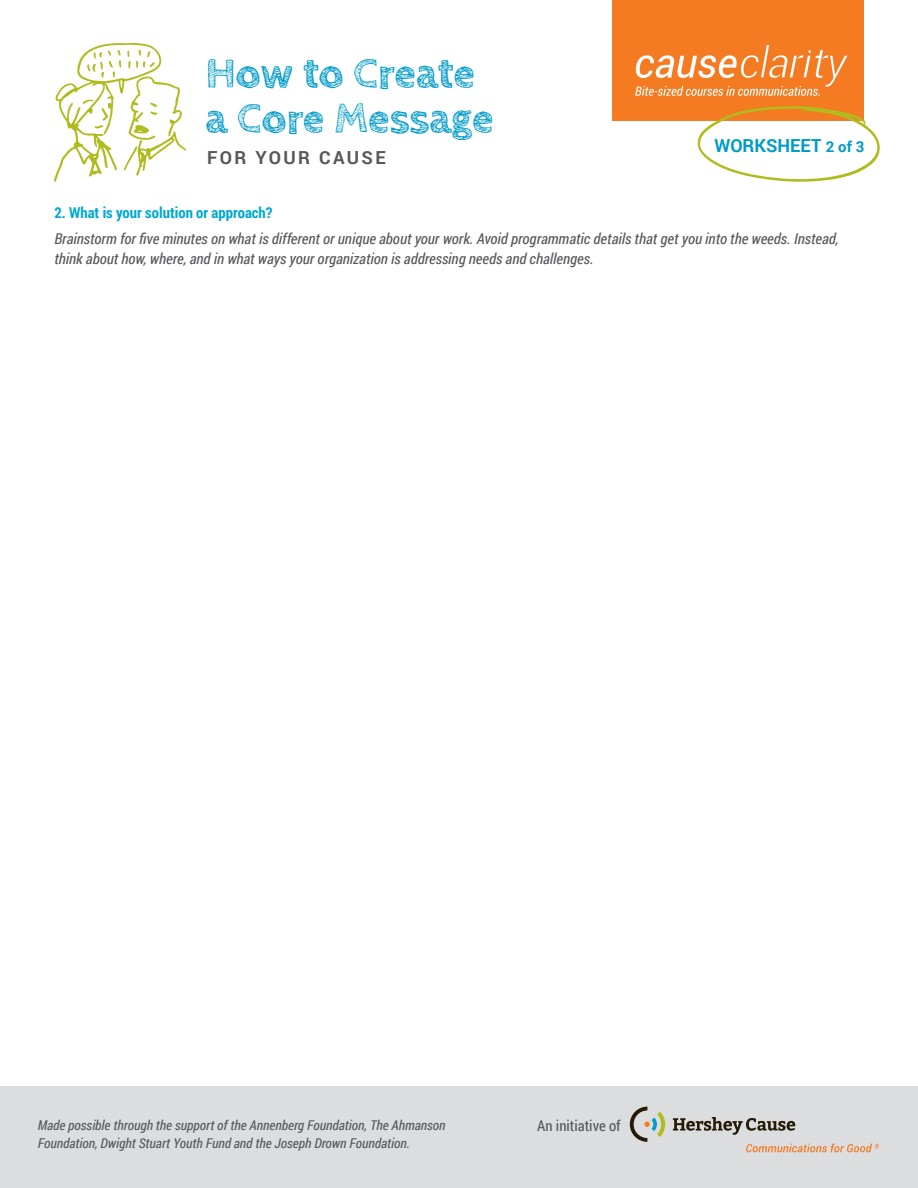
<style>
.page{position:relative;width:918px;height:1188px;background:#fff}
.page>*{position:absolute;margin:0;border:0;box-sizing:border-box;transform-origin:0 0}
.t1{font:700 43.5px/45px "Cabin Sketch";letter-spacing:-.005em;color:#009bc8}
.t2{font:700 18px "Roboto";color:#009bc8}
.t3{font:700 18px "Roboto";letter-spacing:.13em;color:#57585a}
.t4{font:italic 15px/19.5px "Roboto Condensed";color:#57585a}
.t5{font:700 15px "Roboto Condensed";color:#00a8d1}
.t6{font:14.85px "Roboto Condensed";color:#57585a}
.t7{font:italic 13.5px/18px "Roboto Condensed";color:#57585a}
.s1{font-size:15px}
</style>
<div class="page">
<div style="left:1px;top:1086px;width:917px;height:102px;background:#dcdddf"></div>
<svg style="left:673px;top:1117px;width:122px;height:18px"></svg>
<svg style="left:630px;top:1107px;width:35px;height:35px"></svg>
<svg style="left:746px;top:1144px;width:133px;height:8px"></svg>
<div style="left:612px;top:0;width:252px;height:120px;background:#f47b21"></div>
<svg style="left:635px;top:45px;width:212px;height:51px"></svg>
<svg style="left:697px;top:106px;width:183px;height:76px"></svg>
<svg style="left:54px;top:43px;width:133px;height:139px"></svg>
<p class="t1" style="left:206px;top:52px;width:290px">How to Create a Core Message</p>
<p class="t3" style="left:207px;top:145px;width:180px">FOR YOUR CAUSE</p>
<p class="t2" style="left:714px;top:133px;width:152px">WORKSHEET <span class="s1">2 of 3</span></p>
<p class="t5" style="left:54px;top:202px;width:220px">2. What is your solution or approach?</p>
<p class="t4" style="left:54px;top:229px;width:786px">Brainstorm for five minutes on what is different or unique about your work. Avoid programmatic details that get you into the weeds. Instead, think about how, where, and in what ways your organization is addressing needs and challenges.</p>
<p class="t7" style="left:38px;top:1116px;width:409px">Made possible through the support of the Annenberg Foundation, The Ahmanson<br>Foundation, Dwight Stuart Youth Fund and the Joseph Drown Foundation.</p>
<p class="t6" style="left:537px;top:1115px;width:85px">An initiative of</p>
</div>
